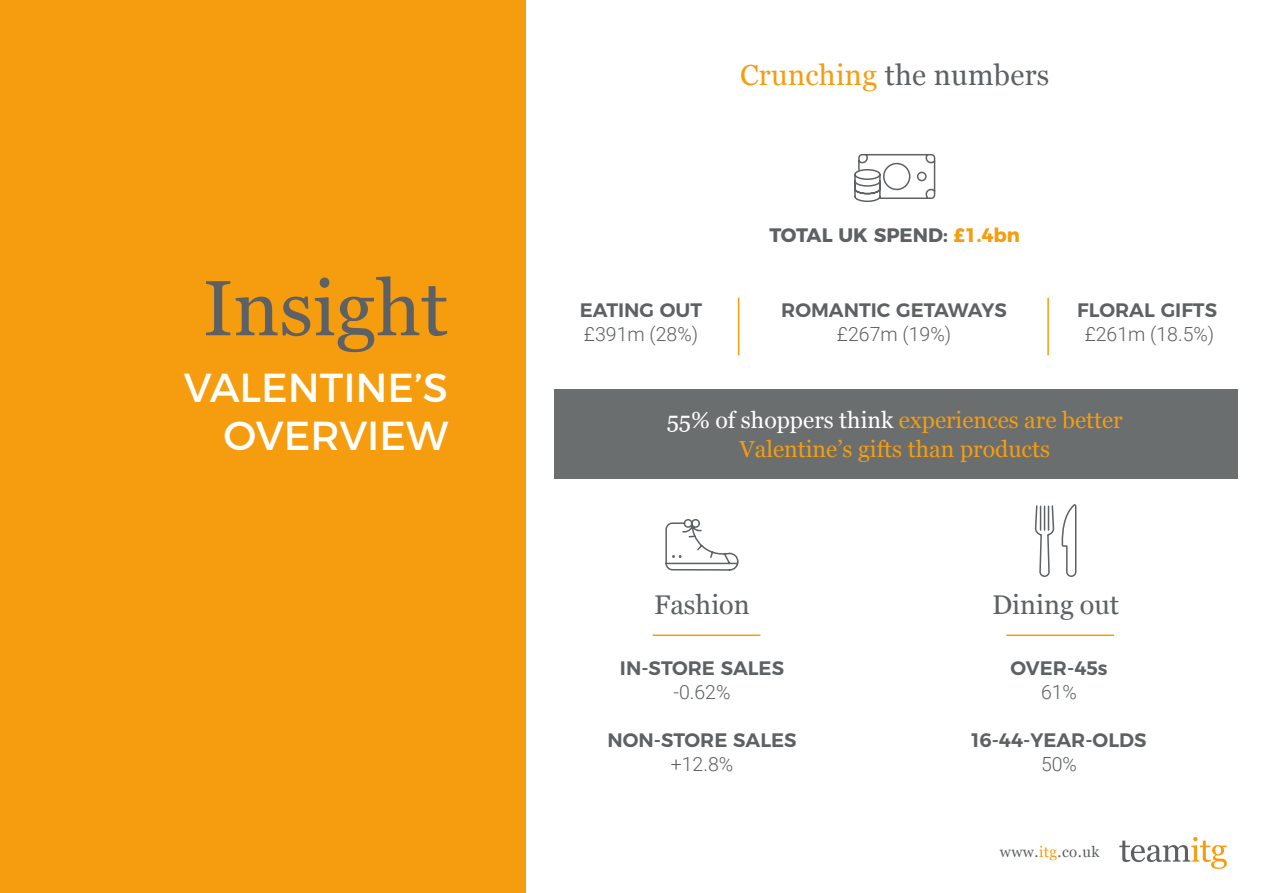
<style>
.page{position:relative;width:1263px;height:893px;background:#fff}
.page>*{position:absolute;margin:0;border:0;box-sizing:border-box;transform-origin:0 0}
.t1{font:78px "Georgia";color:#5d6163}
.t2{font:40.5px/48.6px "Montserrat";color:#fff;text-align:right}
.t3{font:28.95px "Georgia";letter-spacing:.01em;color:#5d6163}
.t4{font:27px "Georgia";color:#5d6163}
.t5{font:23.1px/28.3px "Georgia";color:#f59d0f;text-align:center}
.t6{font:600 19.5px "Montserrat";color:#5d6163}
.t7{font:300 19.5px "Roboto";color:#5d6163}
.t8{font:700 19.5px "Montserrat";color:#5d6163}
.t9{font:15px "Georgia";letter-spacing:.03em;color:#5d6163}
.s1{color:#f59d0f}
.s2{color:#fff}
</style>
<div class="page">
<div style="left:0;top:0;width:525px;height:893px;background:#f59d0f"></div>
<svg style="left:1119px;top:837px;width:108px;height:32px"></svg>
<div style="left:553px;top:389px;width:684px;height:89px;background:#6a6e6f"></div>
<hr style="left:653px;top:634px;width:107px;height:2px;background:#f59d0f">
<hr style="left:1006px;top:634px;width:108px;height:2px;background:#f59d0f">
<hr style="left:738px;top:298px;width:1px;height:57px;background:#f59d0f">
<hr style="left:1047px;top:298px;width:2px;height:57px;background:#f59d0f">
<svg style="left:1034px;top:504px;width:43px;height:73px"></svg>
<svg style="left:665px;top:519px;width:74px;height:52px"></svg>
<svg style="left:854px;top:154px;width:82px;height:48px"></svg>
<h1 class="t1" style="left:203px;top:251px;width:247px">Insight</h1>
<h2 class="t2" style="left:184px;top:360px;width:266px">VALENTINE’S<br>OVERVIEW</h2>
<h3 class="t3" style="left:740px;top:54px;width:311px"><span class="s1">Crunching</span> the numbers</h3>
<p class="t6" style="left:580px;top:294px;width:124px">EATING OUT</p>
<p class="t7" style="left:584px;top:320px;width:116px">£391m (28%)</p>
<p class="t8" style="left:769px;top:219px;width:252px">TOTAL UK SPEND: <span class="s1">£1.4bn</span></p>
<p class="t6" style="left:781px;top:294px;width:227px">ROMANTIC GETAWAYS</p>
<p class="t7" style="left:837px;top:320px;width:116px">£267m (19%)</p>
<p class="t6" style="left:1077px;top:294px;width:141px">FLORAL GIFTS</p>
<p class="t7" style="left:1085px;top:320px;width:131px">£261m (18.5%)</p>
<p class="t5" style="left:667px;top:405px;width:457px"><span class="s2">55% of shoppers think</span> experiences are better<br>Valentine’s gifts than products</p>
<h3 class="t4" style="left:654px;top:585px;width:97px">Fashion</h3>
<h3 class="t4" style="left:992px;top:585px;width:129px">Dining out</h3>
<p class="t6" style="left:620px;top:653px;width:166px">IN-STORE SALES</p>
<p class="t7" style="left:673px;top:679px;width:59px">-0.62%</p>
<p class="t6" style="left:607px;top:725px;width:191px">NON-STORE SALES</p>
<p class="t7" style="left:671px;top:751px;width:64px">+12.8%</p>
<p class="t6" style="left:1010px;top:653px;width:99px">OVER-45s</p>
<p class="t7" style="left:1041px;top:679px;width:38px">61%</p>
<p class="t6" style="left:971px;top:725px;width:176px">16-44-YEAR-OLDS</p>
<p class="t7" style="left:1041px;top:751px;width:38px">50%</p>
<p class="t9" style="left:1000px;top:841px;width:101px">www.<span class="s1">itg</span>.co.uk</p>
</div>
